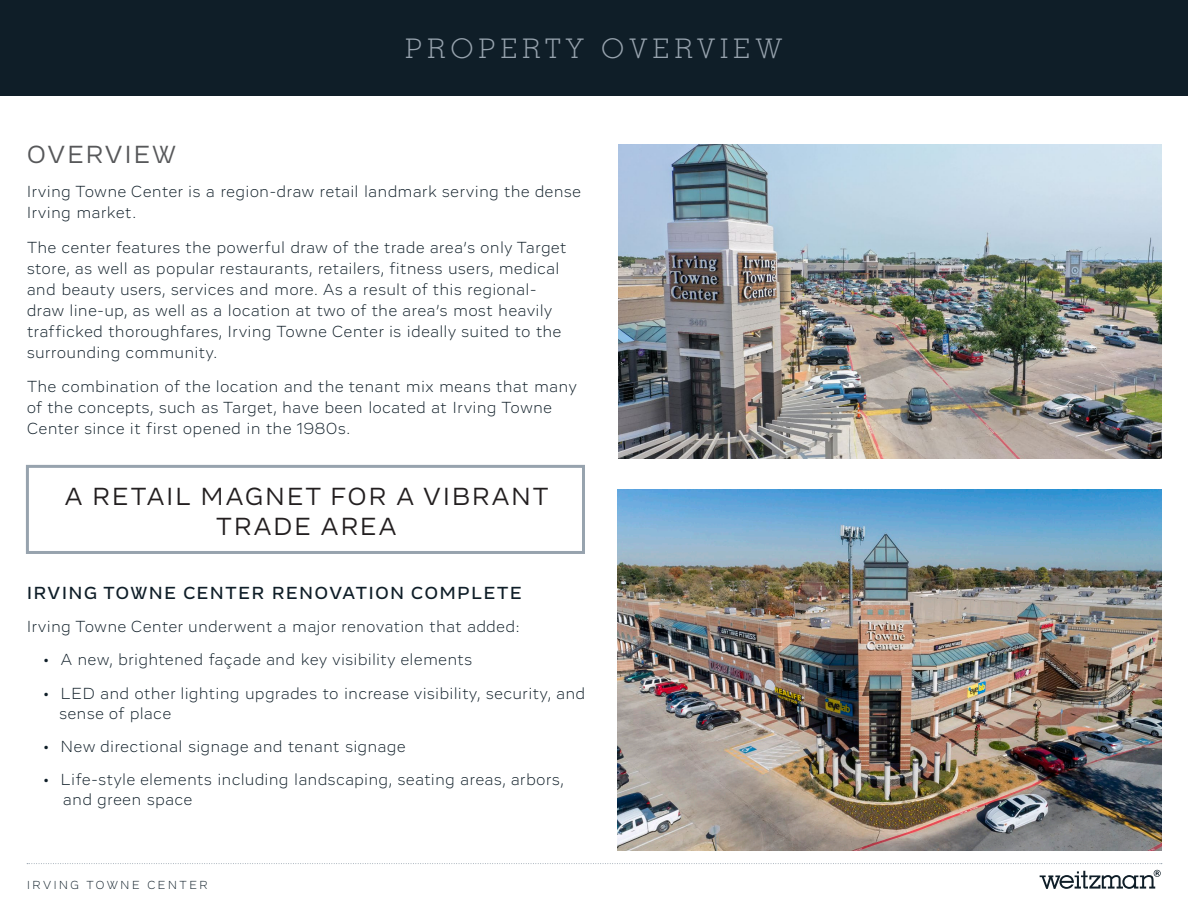
<style>
.page{position:relative;width:1188px;height:918px;background:#fff}
.page>*{position:absolute;margin:0;border:0;box-sizing:border-box;transform-origin:0 0}
.t1{font:300 27px "Memphis LT Std";letter-spacing:.2em;color:#97a3ae}
.t2{font:25.5px/30px "Vito";letter-spacing:.085em;color:#231f20;text-align:center}
.t3{font:25.5px "Vito";letter-spacing:.085em;color:#57585a}
.t4{font:500 18px "Vito";letter-spacing:.1em;color:#0f1e28}
.t5{font:300 16.5px/21px "Vito";letter-spacing:.05em;color:#0f1e28}
.t6{font:300 12px "Vito";letter-spacing:.215em;color:#0f1e28}
</style>
<div class="page">
<div style="left:0;top:0;width:1188px;height:96px;background:#0f1e28"></div>
<svg style="left:27px;top:863px;width:1135px;height:1px"></svg>
<svg style="left:1040px;top:870px;width:121px;height:19px"></svg>
<div style="left:26px;top:465px;width:559px;height:89px;border:3px solid #97a3ae"></div>
<img style="left:618px;top:144px;width:543px;height:315px">
<img style="left:618px;top:489px;width:543px;height:362px">
<p class="t1" style="left:406px;top:32px;width:378px">PROPERTY OVERVIEW</p>
<p class="t3" style="left:27px;top:139px;width:150px">OVERVIEW</p>
<p class="t5" style="left:27px;top:181px;width:556px">Irving Towne Center is a region-draw retail landmark serving the dense<br>Irving market.</p>
<p class="t5" style="left:27px;top:237px;width:541px">The center features the powerful draw of the trade area’s only Target store, as well as popular restaurants, retailers, fitness users, medical and beauty users, services and more. As a result of this regional&shy;draw line-up, as well as a location at two of the area’s most heavily trafficked thoroughfares, Irving Towne Center is ideally suited to the surrounding community.</p>
<p class="t5" style="left:27px;top:376px;width:551px">The combination of the location and the tenant mix means that many of the concepts, such as Target, have been located at Irving Towne<br>Center since it first opened in the 1980s.</p>
<p class="t2" style="left:65px;top:482px;width:485px">A RETAIL MAGNET FOR A VIBRANT<br>TRADE AREA</p>
<p class="t4" style="left:27px;top:582px;width:496px">IRVING TOWNE CENTER RENOVATION COMPLETE</p>
<p class="t5" style="left:27px;top:616px;width:494px">Irving Towne Center underwent a major renovation that added:</p>
<p class="t5" style="left:43px;top:650px;width:430px">• A new, brightened façade and key visibility elements</p>
<p class="t5" style="left:59px;top:683px;width:527px;line-height:19.8px;text-indent:-16px">• LED and other lighting upgrades to increase visibility, security, and sense of place</p>
<p class="t5" style="left:43px;top:736px;width:364px">• New directional signage and tenant signage</p>
<p class="t5" style="left:63px;top:770px;width:502px;line-height:19.8px;text-indent:-20px">• Life-style elements including landscaping, seating areas, arbors, and green space</p>
<p class="t6" style="left:27px;top:878px;width:182px">IRVING TOWNE CENTER</p>
</div>
